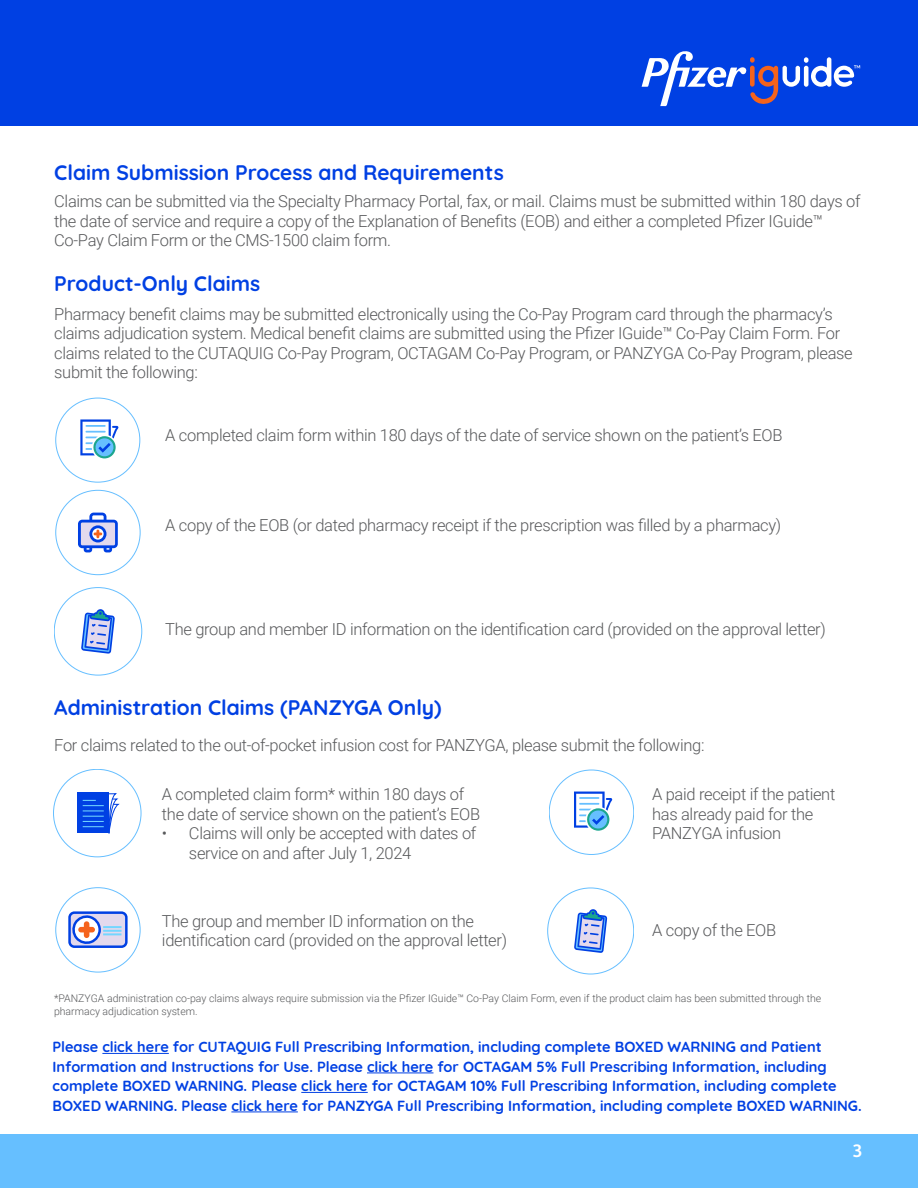
<style>
.page{position:relative;width:918px;height:1188px;background:#fff}
.page>*{position:absolute;margin:0;border:0;box-sizing:border-box;transform-origin:0 0}
.t1{font:700 21px "Quicksand";color:#0040e3}
.t2{font:700 18px "FS Albert";color:#fff}
.t3{font:300 16.5px/19.5px "Roboto";letter-spacing:-.02em;color:#58595b}
.t4{font:700 14.7px/19.5px "Quicksand";color:#0040e3}
.t5{font:300 10.5px/13.5px "Roboto";color:#58595b}
</style>
<div class="page">
<div style="left:0;top:0;width:918px;height:126px;background:#0040e3"></div>
<svg style="left:642px;top:51px;width:218px;height:55px"></svg>
<svg style="left:80px;top:419px;width:39px;height:39px"></svg>
<svg style="left:78px;top:513px;width:40px;height:39px"></svg>
<svg style="left:81px;top:609px;width:34px;height:45px"></svg>
<div style="left:77px;top:793px;width:32px;height:40px;background:#0040e3"></div>
<svg style="left:83px;top:793px;width:37px;height:41px"></svg>
<svg style="left:574px;top:792px;width:39px;height:39px"></svg>
<div style="left:70px;top:913px;width:56px;height:34px;background:#e3d9ed;border-radius:5px"></div>
<div style="left:68px;top:911px;width:60px;height:37px;border:2px solid #0040e3;border-radius:5px"></div>
<svg style="left:69px;top:915px;width:53px;height:32px"></svg>
<svg style="left:574px;top:909px;width:33px;height:44px"></svg>
<div style="left:0;top:1134px;width:918px;height:54px;background:#66bfff"></div>
<hr style="left:102px;top:1053px;width:67px;height:1px;background:#0040e3">
<hr style="left:367px;top:1073px;width:66px;height:1px;background:#0040e3">
<hr style="left:301px;top:1092px;width:67px;height:1px;background:#0040e3">
<hr style="left:231px;top:1112px;width:67px;height:1px;background:#0040e3">
<p class="t1" style="left:54px;top:156px;width:451px">Claim Submission Process and Requirements</p>
<p class="t3" style="left:54px;top:191px;width:808px">Claims can be submitted via the Specialty Pharmacy Portal, fax, or mail. Claims must be submitted within 180 days of the date of service and require a copy of the Explanation of Benefits (EOB) and either a completed Pfizer IGuide™<br>Co-Pay Claim Form or the CMS-1500 claim form.</p>
<p class="t1" style="left:54px;top:267px;width:208px">Product-Only Claims</p>
<p class="t3" style="left:54px;top:304px;width:800px">Pharmacy benefit claims may be submitted electronically using the Co-Pay Program card through the pharmacy’s claims adjudication system. Medical benefit claims are submitted using the Pfizer IGuide™ Co-Pay Claim Form. For claims related to the CUTAQUIG Co-Pay Program, OCTAGAM Co-Pay Program, or PANZYGA Co-Pay Program, please submit the following:</p>
<p class="t3" style="left:165px;top:425px;width:619px">A completed claim form within 180 days of the date of service shown on the patient’s EOB</p>
<p class="t3" style="left:165px;top:515px;width:618px">A copy of the EOB (or dated pharmacy receipt if the prescription was filled by a pharmacy)</p>
<p class="t3" style="left:165px;top:619px;width:662px">The group and member ID information on the identification card (provided on the approval letter)</p>
<p class="t1" style="left:54px;top:690px;width:389px">Administration Claims (PANZYGA Only)</p>
<p class="t3" style="left:54px;top:735px;width:652px">For claims related to the out-of-pocket infusion cost for PANZYGA, please submit the following:</p>
<p class="t3" style="left:162px;top:784px;width:320px">A completed claim form* within 180 days of the date of service shown on the patient’s EOB</p>
<p class="t3" style="left:189px;top:823px;width:289px;text-indent:-27px">• Claims will only be accepted with dates of service on and after July 1, 2024</p>
<p class="t3" style="left:652px;top:784px;width:185px">A paid receipt if the patient has already paid for the<br>PANZYGA infusion</p>
<p class="t3" style="left:162px;top:911px;width:347px">The group and member ID information on the identification card (provided on the approval letter)</p>
<p class="t3" style="left:652px;top:919px;width:126px">A copy of the EOB</p>
<p class="t5" style="left:54px;top:991px;width:769px">*PANZYGA administration co-pay claims always require submission via the Pfizer IGuide™ Co-Pay Claim Form, even if the product claim has been submitted through the pharmacy adjudication system.</p>
<p class="t4" style="left:52px;top:1036px;width:811px">Please click here for CUTAQUIG Full Prescribing Information, including complete BOXED WARNING and Patient Information and Instructions for Use. Please click here for OCTAGAM 5% Full Prescribing Information, including complete BOXED WARNING. Please click here for OCTAGAM 10% Full Prescribing Information, including complete BOXED WARNING. Please click here for PANZYGA Full Prescribing Information, including complete BOXED WARNING.</p>
<p class="t2" style="left:852px;top:1140px;width:12px">3</p>
</div>
